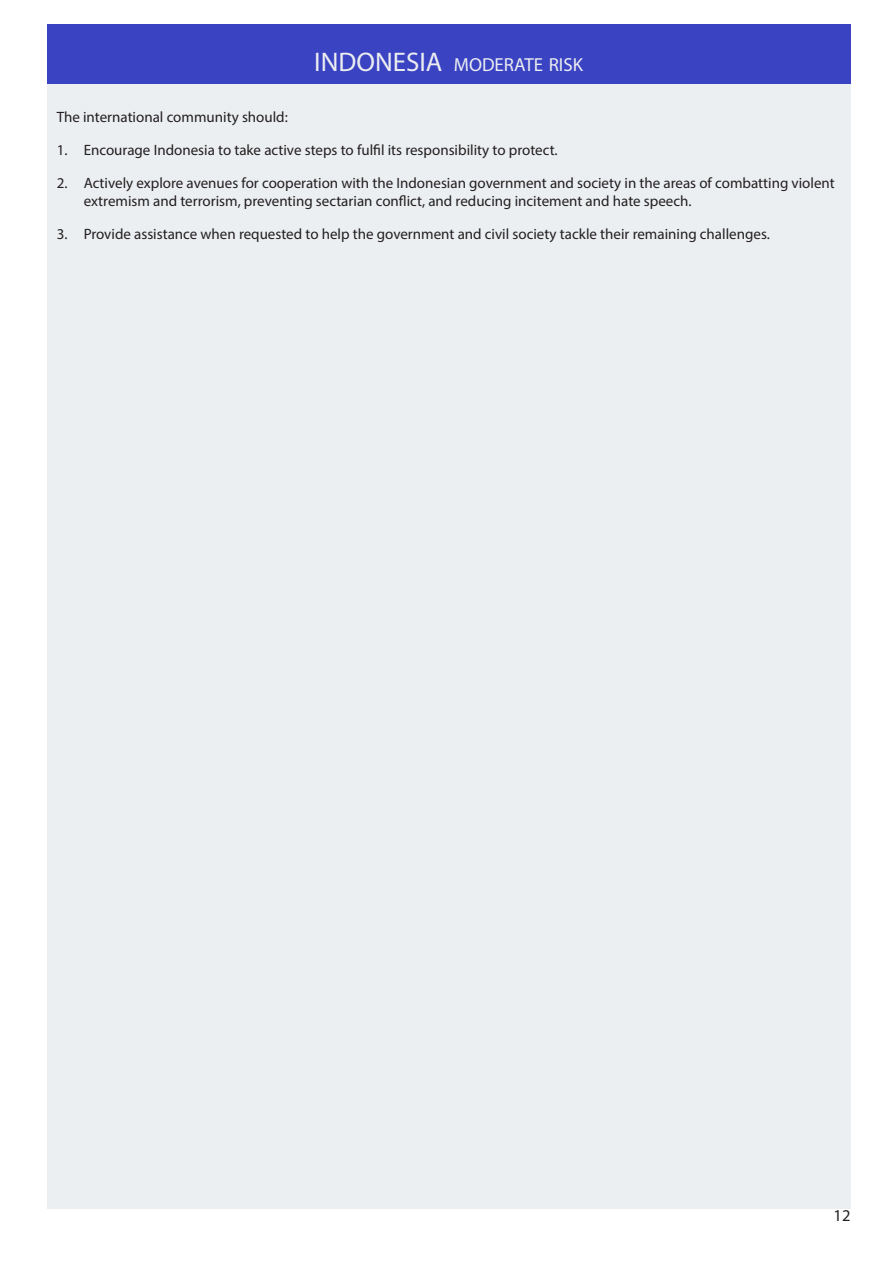
<style>
.page{position:relative;width:893px;height:1263px;background:#fff}
.page>*{position:absolute;margin:0;border:0;box-sizing:border-box;transform-origin:0 0}
.Chapters{font:27px "Myriad Pro";color:#ecedf1}
.Chapters-2{font:18.9px "Myriad Pro";color:#ecedf1}
.Bold_ish{font:16.5px "Myriad Pro";color:#231f20}
.t1{font:15px/18px "Myriad Pro";color:#231f20}
</style>
<div class="page">
<div style="left:47px;top:84px;width:803px;height:1125px;background:#eceff1"></div>
<div style="left:47px;top:24px;width:803px;height:60px;background:#3a43c2"></div>
<p class="Chapters" style="left:314px;top:45px;width:58px">IN DONESIA</p>
<p class="Chapters-2" style="left:454px;top:53px;width:131px">MODERATE RISK</p>
<p class="t1" style="left:57px;top:108px;width:233px">The international community should:</p>
<p class="t1" style="left:57px;top:141px;width:502px">1. Encourage Indonesia to take active steps to fulfil its responsibility to protect.</p>
<p class="t1" style="left:84px;top:174px;width:753px;text-indent:-27px">2. Actively explore avenues for cooperation with the Indonesian government and society in the areas of combatting violent extremism and terrorism, preventing sectarian conflict, and reducing incitement and hate speech.</p>
<p class="t1" style="left:57px;top:225px;width:715px">3. Provide assistance when requested to help the government and civil society tackle their remaining challenges.</p>
<p class="Bold_ish" style="left:833px;top:1206px;width:18px">12</p>
</div>
